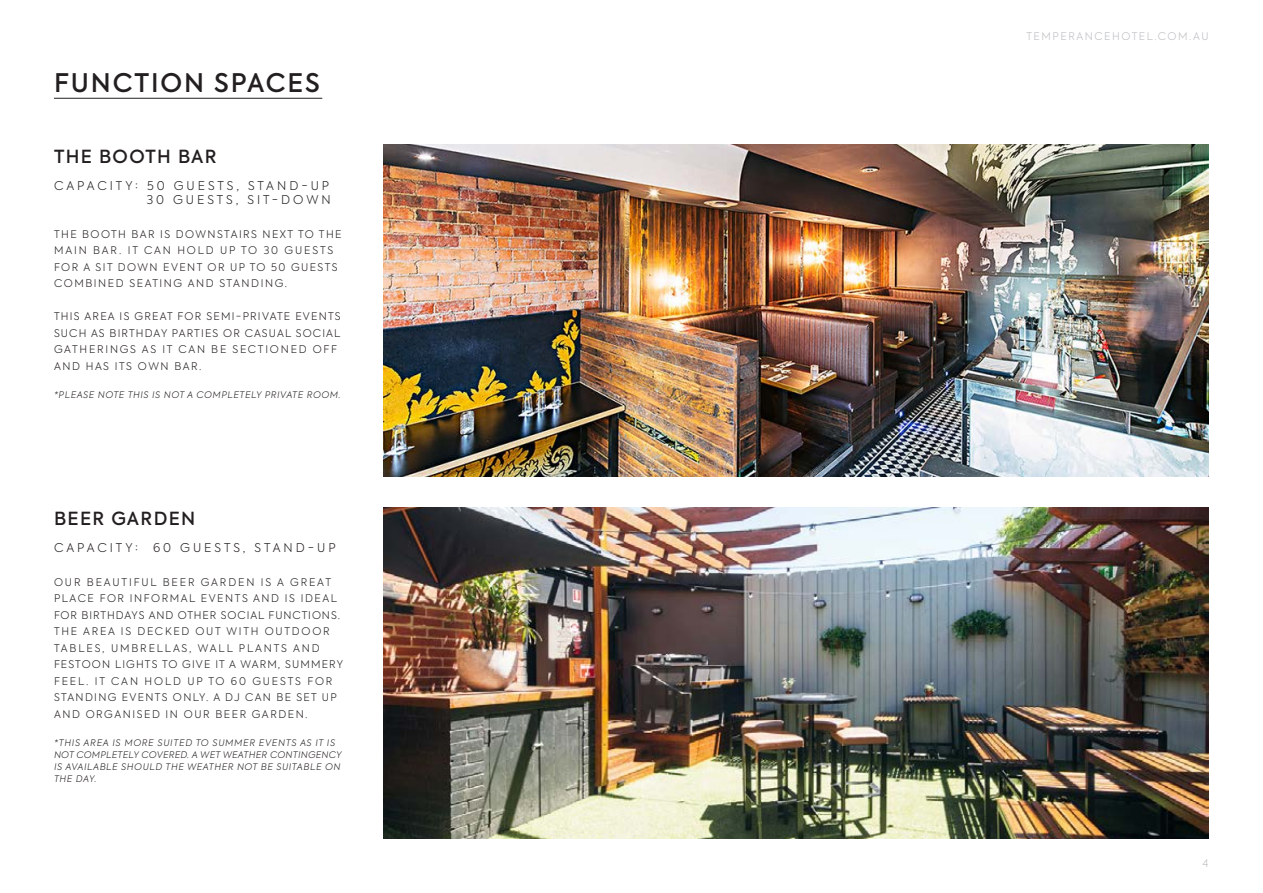
<style>
.page{position:relative;width:1263px;height:893px;background:#fff}
.page>*{position:absolute;margin:0;border:0;box-sizing:border-box;transform-origin:0 0}
.t1{font:500 25.5px "Axiforma";letter-spacing:.075em;color:#231f20}
.t2{font:500 18px "Axiforma";letter-spacing:.075em;color:#231f20}
.t3{font:300 12px/14.4px "Axiforma";letter-spacing:.25em;color:#231f20;text-align:right}
.t4{font:300 10.5px/16.5px "Axiforma";letter-spacing:.145em;color:#231f20}
.t5{font:300 10.5px/16.5px "Axiforma";letter-spacing:.12em;color:#231f20}
.t6{font:300 10.5px "Axiforma";letter-spacing:.15em;color:#bcbec0}
.t7{font:italic 300 9px/12px "Axiforma";letter-spacing:.075em;color:#231f20}
</style>
<div class="page">
<hr style="left:54px;top:98px;width:268px;height:1px;background:#231f20">
<img style="left:383px;top:145px;width:826px;height:331px">
<img style="left:383px;top:507px;width:826px;height:332px">
<h1 class="t1" style="left:54px;top:66px;width:267px">FUNCTION SPACES</h1>
<h2 class="t2" style="left:54px;top:144px;width:164px">THE BOOTH BAR</h2>
<p class="t3" style="left:54px;top:178px;width:278px">CAPACITY: 50 GUESTS, STAND-UP<br>30 GUESTS, SIT-DOWN</p>
<p class="t4" style="left:54px;top:226px;width:289px">THE BOOTH BAR IS DOWNSTAIRS NEXT TO THE MAIN BAR. IT CAN HOLD UP TO 30 GUESTS FOR A SIT DOWN EVENT OR UP TO 50 GUESTS COMBINED SEATING AND STANDING.</p>
<p class="t5" style="left:54px;top:308px;width:288px">THIS AREA IS GREAT FOR SEMI-PRIVATE EVENTS SUCH AS BIRTHDAY PARTIES OR CASUAL SOCIAL GATHERINGS AS IT CAN BE SECTIONED OFF AND HAS ITS OWN BAR.</p>
<p class="t7" style="left:54px;top:389px;width:288px">*PLEASE NOTE THIS IS NOT A COMPLETELY PRIVATE ROOM.</p>
<h2 class="t2" style="left:54px;top:507px;width:143px">BEER GARDEN</h2>
<p class="t3" style="left:54px;top:541px;width:283px">CAPACITY: 60 GUESTS, STAND-UP</p>
<p class="t4" style="left:54px;top:574px;width:291px">OUR BEAUTIFUL BEER GARDEN IS A GREAT PLACE FOR INFORMAL EVENTS AND IS IDEAL FOR BIRTHDAYS AND OTHER SOCIAL FUNCTIONS.<br>THE AREA IS DECKED OUT WITH OUTDOOR TABLES, UMBRELLAS, WALL PLANTS AND FESTOON LIGHTS TO GIVE IT A WARM, SUMMERY FEEL. IT CAN HOLD UP TO 60 GUESTS FOR STANDING EVENTS ONLY. A DJ CAN BE SET UP AND ORGANISED IN OUR BEER GARDEN.</p>
<p class="t7" style="left:54px;top:737px;width:289px">*THIS AREA IS MORE SUITED TO SUMMER EVENTS AS IT IS NOT COMPLETELY COVERED. A WET WEATHER CONTINGENCY IS AVAILABLE SHOULD THE WEATHER NOT BE SUITABLE ON THE DAY.</p>
<p class="t6" style="left:1026px;top:30px;width:184px">TEMPERANCEHOTEL.COM.AU</p>
<p class="t6" style="left:1202px;top:857px;width:7px">4</p>
</div>
